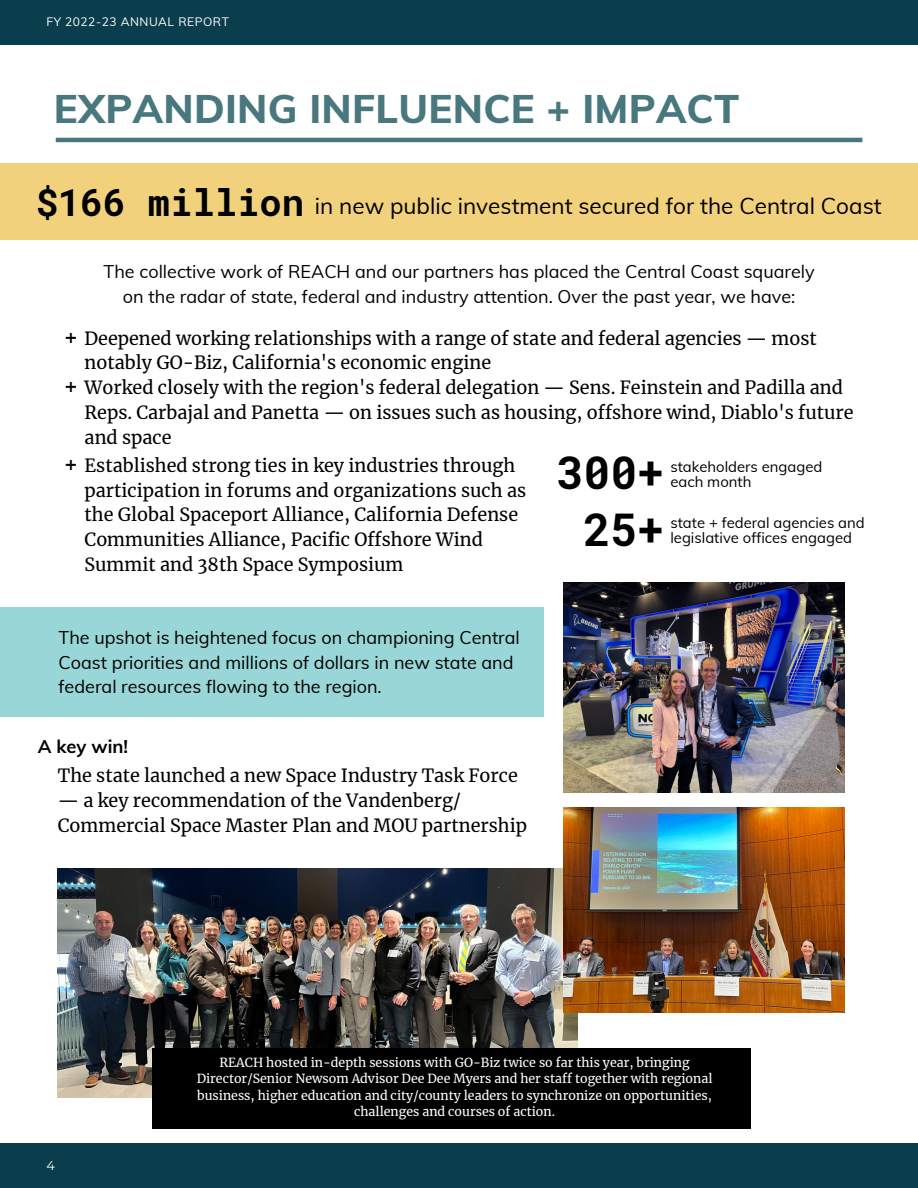
<style>
.page{position:relative;width:918px;height:1188px;background:#fff}
.page>*{position:absolute;margin:0;border:0;box-sizing:border-box;transform-origin:0 0}
.t1{font:700 45px "Roboto Mono";color:#000}
.t2{font:800 39.9px "Muli";letter-spacing:.005em;color:#48777e}
.t3{font:700 37.35px "Roboto Mono";color:#000}
.t4{font:22.5px "Muli";color:#000}
.t5{font:700 20.7px "Muli";color:#000}
.t6{font:700 18.3px "Muli";color:#000}
.t7{font:18px/24.8px "Merriweather";color:#000}
.t8{font:18px/24.8px "Muli";color:#000;text-align:center}
.t9{font:14.85px/14.7px "Muli";color:#000}
.t10{font:12.75px "Montserrat";color:#fff}
.t11{font:12.45px/16.5px "Merriweather";color:#fff;text-align:center}
.t12{font:12px "Muli";letter-spacing:.045em;color:#fff}
</style>
<div class="page">
<div style="left:0;top:0;width:918px;height:45px;background:#0b3e4c"></div>
<div style="left:0;top:1143px;width:918px;height:45px;background:#0b3e4c"></div>
<hr style="left:56px;top:138px;width:806px;height:4px;background:#48777e">
<div style="left:0;top:163px;width:918px;height:77px;background:#f2d17c"></div>
<img style="left:563px;top:582px;width:281px;height:211px">
<img style="left:58px;top:868px;width:520px;height:230px">
<img style="left:563px;top:808px;width:281px;height:205px">
<div style="left:0;top:607px;width:544px;height:110px;background:#99d6d7"></div>
<div style="left:152px;top:1048px;width:598px;height:81px;background:#000"></div>
<p class="t12" style="left:46px;top:14px;width:184px">FY 2022-23 ANNUAL REPORT</p>
<p class="t2" style="left:54px;top:83px;width:687px">EXPANDING INFLUENCE + IMPACT</p>
<p class="t3" style="left:36px;top:177px;width:270px">$166 million</p>
<p class="t4" style="left:315px;top:192px;width:568px">in new public investment secured for the Central Coast</p>
<p class="t8" style="left:104px;top:259px;width:713px">The collective work of REACH and our partners has placed the Central Coast squarely on the radar of state, federal and industry attention. Over the past year, we have:</p>
<p class="t7" style="left:85px;top:326px;width:734px">Deepened working relationships with a range of state and federal agencies — most notably GO-Biz, California's economic engine</p>
<p class="t7" style="left:85px;top:375px;width:770px">Worked closely with the region's federal delegation — Sens. Feinstein and Padilla and<br>Reps. Carbajal and Panetta — on issues such as housing, offshore wind, Diablo's future and space</p>
<p class="t7" style="left:85px;top:453px;width:443px">Established strong ties in key industries through participation in forums and organizations such as the Global Spaceport Alliance, California Defense Communities Alliance, Pacific Offshore Wind Summit and 38th Space Symposium</p>
<p class="t5" style="left:65px;top:323px;width:14px">+</p>
<p class="t5" style="left:65px;top:372px;width:14px">+</p>
<p class="t5" style="left:65px;top:450px;width:14px">+</p>
<p class="t1" style="left:556px;top:441px;width:110px">300+</p>
<p class="t1" style="left:583px;top:499px;width:83px">25+</p>
<p class="t9" style="left:670px;top:459px;width:153px">stakeholders engaged</p>
<p class="t9" style="left:670px;top:474px;width:82px">each month</p>
<p class="t9" style="left:670px;top:515px;width:196px">state + federal agencies and legislative offices engaged</p>
<p class="t8" style="left:59px;top:625px;width:463px;text-align:left">The upshot is heightened focus on championing Central<br>Coast priorities and millions of dollars in new state and federal resources flowing to the region.</p>
<p class="t6" style="left:38px;top:734px;width:92px">A key win!</p>
<p class="t7" style="left:58px;top:764px;width:461px">The state launched a new Space Industry Task Force</p>
<p class="t7" style="left:58px;top:788px;width:471px">— a key recommendation of the Vandenberg/<br>Commercial Space Master Plan and MOU partnership</p>
<p class="t10" style="left:46px;top:1157px;width:10px">4</p>
<p class="t11" style="left:197px;top:1054px;width:517px">REACH hosted in-depth sessions with GO-Biz twice so far this year, bringing Director/Senior Newsom Advisor Dee Dee Myers and her staff together with regional business, higher education and city/county leaders to synchronize on opportunities, challenges and courses of action.</p>
</div>
